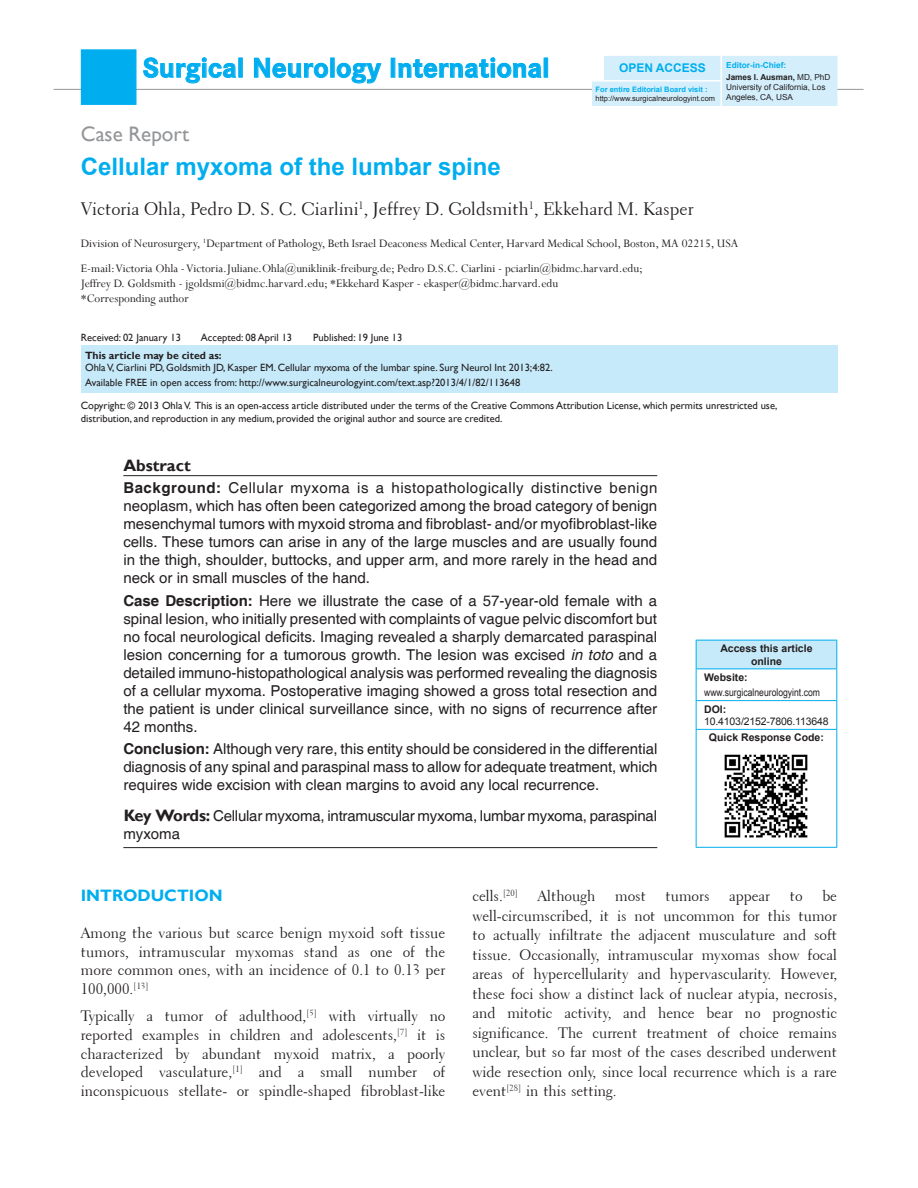
<style>
.page{position:relative;width:918px;height:1188px;background:#fff}
.page>*{position:absolute;margin:0;border:0;box-sizing:border-box;transform-origin:0 0}
.t1{font:700 27px "Corporate SBQ";color:#00aeef}
.AT{font:700 24px "Arial";color:#00aeef}
.AH{font:21px "Gill Sans";color:#939598}
.AU{font:18px "Transitional 521 BT Roman A";color:#231f20}
.t2{font:700 16.5px "Gill Sans";color:#00aeef}
.ABSH{font:700 16.5px "Gill Sans";color:#231f20}
.ABS{font:15px/18px "Helvetica";color:#231f20;text-align:justify}
.TX{font:15px/19.5px "Transitional 521 BT Roman A";letter-spacing:-.005em;color:#231f20;text-align:justify}
.KWD{font:15px/18px "Helvetica";letter-spacing:-.015em;color:#231f20}
.ADD{font:12.75px/15px "Perpetua";color:#231f20}
.AFF{font:12.75px "Perpetua";color:#231f20}
.t3{font:700 12px "Arial";color:#00aeef}
.Published{font:10.5px/12.6px "Gill Sans";color:#231f20}
.HIS{font:10.5px "Gill Sans";color:#231f20}
.AAO{font:700 10.5px/12.6px "Arial";color:#231f20;text-align:center}
.WEB{font:10.5px "Arial Narrow";color:#231f20}
.WEB-2{font:10.5px/12.6px "Arial";letter-spacing:-.015em;color:#231f20}
.WEB-3{font:700 10.5px "Arial";color:#231f20}
.t4{font:8.25px/9.9px "Arial";letter-spacing:-.005em;color:#231f20}
.t5{font:700 8.25px/12px "Arial";color:#00aeef}
.t6{font:7.5px "Arial";color:#231f20}
.t7{font:700 7.5px "Arial";color:#00aeef}
.s1{color:#231f20}
.s2{font-weight:400;color:#231f20}
.s3{font-weight:700}
.s4{font-style:italic}
.s5{font-family:"Gill Sans";font-weight:700;font-size:16.5px}
</style>
<div class="page">
<hr style="left:54px;top:89px;width:810px;height:1px;background:#939598">
<svg style="left:143px;top:57px;width:93px;height:27px"></svg>
<div style="left:239px;top:58px;width:4px;height:20px;border:1px solid #00aeef"></div>
<svg style="left:254px;top:58px;width:74px;height:20px"></svg>
<div style="left:330px;top:58px;width:5px;height:20px;border:1px solid #00aeef"></div>
<svg style="left:337px;top:63px;width:45px;height:21px"></svg>
<svg style="left:398px;top:57px;width:144px;height:33px"></svg>
<div style="left:544px;top:58px;width:4px;height:20px;border:1px solid #00aeef"></div>
<div style="left:81px;top:49px;width:56px;height:56px;background:#00aeef;border:1px solid #00aeef"></div>
<div style="left:723px;top:56px;width:114px;height:50px;background:#d4effb"></div>
<div style="left:605px;top:56px;width:115px;height:24px;background:#d4effb"></div>
<div style="left:593px;top:82px;width:127px;height:24px;background:#d4effb"></div>
<div style="left:696px;top:640px;width:141px;height:29px;background:#c6eafa"></div>
<svg style="left:696px;top:641px;width:1px;height:27px"></svg>
<svg style="left:836px;top:641px;width:1px;height:27px"></svg>
<hr style="left:696px;top:640px;width:141px;height:1px;background:#00aeef">
<hr style="left:696px;top:669px;width:1px;height:31px;background:#00aeef">
<hr style="left:836px;top:669px;width:1px;height:31px;background:#00aeef">
<hr style="left:696px;top:668px;width:141px;height:1px;background:#00aeef">
<svg style="left:696px;top:701px;width:1px;height:28px"></svg>
<svg style="left:836px;top:701px;width:1px;height:28px"></svg>
<hr style="left:696px;top:700px;width:141px;height:1px;background:#00aeef">
<hr style="left:696px;top:730px;width:1px;height:117px;background:#00aeef">
<hr style="left:836px;top:730px;width:1px;height:117px;background:#00aeef">
<hr style="left:696px;top:729px;width:141px;height:1px;background:#00aeef">
<hr style="left:696px;top:847px;width:141px;height:1px;background:#00aeef">
<img style="left:724px;top:754px;width:84px;height:84px">
<hr style="left:123px;top:475px;width:534px;height:1px;background:#231f20">
<hr style="left:123px;top:847px;width:534px;height:1px;background:#231f20">
<div style="left:81px;top:345px;width:757px;height:47px;background:#c6eafa"></div>
<h1 class="t1" style="left:143px;top:51px;width:408px">Surgical Neurology International</h1>
<p class="t5" style="left:726px;top:60px;width:106px">Editor-in-Chief:<br><span class="s1">James I. Ausman,</span> <span class="s2">MD, PhD</span></p>
<p class="t4" style="left:726px;top:82px;width:101px">University of California, Los<br>Angeles, CA, USA</p>
<p class="t3" style="left:619px;top:60px;width:88px">OPEN ACCESS</p>
<p class="t7" style="left:596px;top:84px;width:114px">For entire Editorial Board visit :</p>
<p class="t6" style="left:596px;top:93px;width:121px">http://www.surgicalneurologyint.com</p>
<p class="AH" style="left:81px;top:122px;width:110px">Case Report</p>
<p class="AT" style="left:81px;top:151px;width:422px">Cellular myxoma of the lumbar spine</p>
<p class="AU" style="left:81px;top:198px;width:614px">Victoria Ohla, Pedro D. S. C. Ciarlini<sup>1</sup>, Jeffrey D. Goldsmith<sup>1</sup>, Ekkehard M. Kasper</p>
<p class="AFF" style="left:81px;top:235px;width:659px">Division of Neurosurgery, <sup>1</sup>Department of Pathology, Beth Israel Deaconess Medical Center, Harvard Medical School, Boston, MA 02215, USA</p>
<p class="ADD" style="left:81px;top:261px;width:564px">E‑mail:Victoria Ohla ‑Victoria.Juliane.Ohla@uniklinik‑freiburg.de; Pedro D.S.C. Ciarlini ‑ pciarlin@bidmc.harvard.edu;<br>Jeffrey D. Goldsmith ‑ jgoldsmi@bidmc.harvard.edu; *Ekkehard Kasper ‑ ekasper@bidmc.harvard.edu<br>*Corresponding author</p>
<p class="HIS" style="left:81px;top:331px;width:102px">Received: 02 January 13</p>
<p class="HIS" style="left:201px;top:331px;width:93px">Accepted: 08 April 13</p>
<p class="HIS" style="left:313px;top:331px;width:91px">Published: 19 June 13</p>
<p class="Published" style="left:85px;top:349px;width:469px"><span class="s3">This article may be cited as:<br></span>Ohla V, Ciarlini PD, Goldsmith JD, Kasper EM. Cellular myxoma of the lumbar spine. Surg Neurol Int 2013;4:82.</p>
<p class="Published" style="left:85px;top:376px;width:437px">Available FREE in open access from: http://www.surgicalneurologyint.com/text.asp?2013/4/1/82/113648</p>
<p class="Published" style="left:81px;top:399px;width:698px">Copyright: © 2013 Ohla V. This is an open‑access article distributed under the terms of the Creative Commons Attribution License, which permits unrestricted use, distribution, and reproduction in any medium, provided the original author and source are credited.</p>
<p class="ABSH" style="left:123px;top:456px;width:69px">Abstract</p>
<p class="ABS" style="left:123px;top:480px;width:536px"><span class="s3">Background:</span> Cellular myxoma is a histopathologically distinctive benign neoplasm, which has often been categorized among the broad category of benign mesenchymal tumors with myxoid stroma and fibroblast‑ and/or myofibroblast‑like cells. These tumors can arise in any of the large muscles and are usually found in the thigh, shoulder, buttocks, and upper arm, and more rarely in the head and neck or in small muscles of the hand.</p>
<p class="ABS" style="left:123px;top:592px;width:535px"><span class="s3">Case Description:</span> Here we illustrate the case of a 57‑year‑old female with a spinal lesion, who initially presented with complaints of vague pelvic discomfort but no focal neurological deficits. Imaging revealed a sharply demarcated paraspinal lesion concerning for a tumorous growth. The lesion was excised <span class="s4">in toto</span> and a detailed immuno‑histopathological analysis was performed revealing the diagnosis of a cellular myxoma. Postoperative imaging showed a gross total resection and the patient is under clinical surveillance since, with no signs of recurrence after 42 months.</p>
<p class="ABS" style="left:123px;top:740px;width:536px"><span class="s3">Conclusion:</span> Although very rare, this entity should be considered in the differential diagnosis of any spinal and paraspinal mass to allow for adequate treatment, which requires wide excision with clean margins to avoid any local recurrence.</p>
<p class="KWD" style="left:123px;top:807px;width:535px"><span class="s5">Key Words:</span> Cellular myxoma, intramuscular myxoma, lumbar myxoma, paraspinal myxoma</p>
<p class="AAO" style="left:720px;top:642px;width:94px">Access this article online</p>
<p class="WEB-3" style="left:704px;top:670px;width:45px">Website:</p>
<p class="WEB" style="left:704px;top:685px;width:117px">www.surgicalneurologyint.com</p>
<p class="WEB-2" style="left:704px;top:703px;width:126px"><span class="s3">DOI:<br></span>10.4103/2152-7806.113648</p>
<p class="AAO" style="left:709px;top:732px;width:116px">Quick Response Code:</p>
<h1 class="t2" style="left:81px;top:886px;width:143px">INTRODUCTION</h1>
<p class="TX" style="left:81px;top:924px;width:366px;line-height:18.8px">Among the various but scarce benign myxoid soft tissue tumors, intramuscular myxomas stand as one of the more common ones, with an incidence of 0.1 to 0.13 per 100,000.<sup>[13]</sup></p>
<p class="TX" style="left:81px;top:1007px;width:366px;line-height:18.8px">Typically a tumor of adulthood,<sup>[5]</sup> with virtually no reported examples in children and adolescents,<sup>[7]</sup> it is characterized by abundant myxoid matrix, a poorly developed vasculature,<sup>[1]</sup> and a small number of inconspicuous stellate‑ or spindle‑shaped fibroblast‑like</p>
<p class="TX" style="left:472px;top:886px;width:47px">cells.<sup>[20]</sup></p>
<p class="TX" style="left:538px;top:886px;width:59px">Although</p>
<p class="TX" style="left:615px;top:886px;width:32px">most</p>
<p class="TX" style="left:666px;top:886px;width:45px">tumors</p>
<p class="TX" style="left:729px;top:886px;width:43px">appear</p>
<p class="TX" style="left:790px;top:886px;width:14px">to</p>
<p class="TX" style="left:472px;top:886px;width:366px;text-indent:350px">be well‑circumscribed, it is not uncommon for this tumor to actually infiltrate the adjacent musculature and soft tissue. Occasionally, intramuscular myxomas show focal areas of hypercellularity and hypervascularity. However, these foci show a distinct lack of nuclear atypia, necrosis, and mitotic activity, and hence bear no prognostic significance. The current treatment of choice remains unclear, but so far most of the cases described underwent wide resection only, since local recurrence which is a rare event<sup>[28]</sup> in this setting.</p>
</div>
